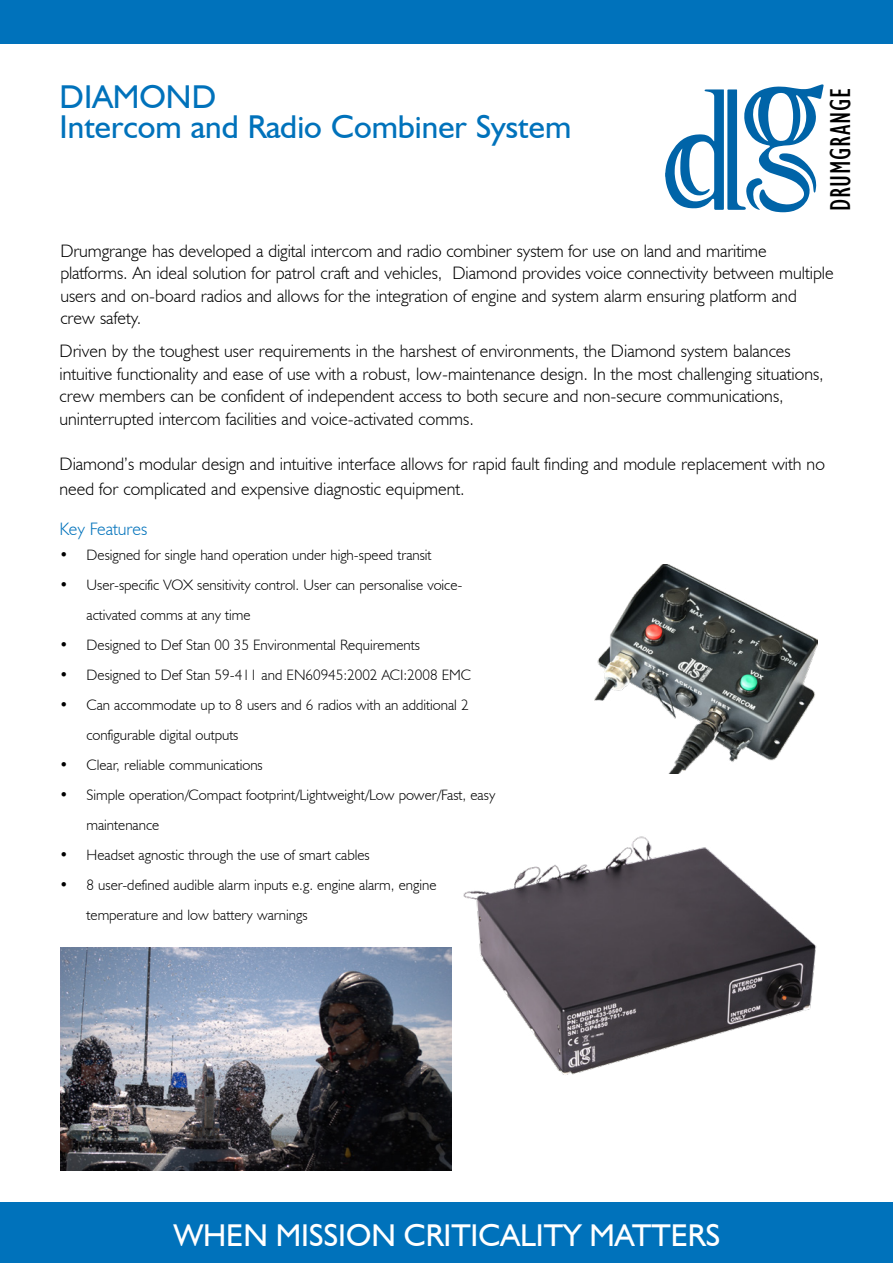
<style>
.page{position:relative;width:893px;height:1263px;background:#fff}
.page>*{position:absolute;margin:0;border:0;box-sizing:border-box;transform-origin:0 0}
.t1{font:33px/30px "Humanist 521 BT";color:#0072bb}
.t2{font:31.5px "Humanist 521 BT";color:#fff}
.t3{font:condensed 29.55px "Gill Sans";letter-spacing:.025em;color:#000}
.t4{font:300 18px/22.5px "Humanist 521 BT";color:#000}
.t5{font:300 18px "Humanist 521 BT";color:#0072bb}
.t6{font:300 15px/30px "Humanist 521 BT";color:#000}
</style>
<div class="page">
<div style="left:0;top:0;width:893px;height:44px;background:#0072bb"></div>
<div style="left:0;top:1202px;width:893px;height:61px;background:#0072bb"></div>
<svg style="left:665px;top:84px;width:159px;height:128px"></svg>
<img style="left:463px;top:836px;width:354px;height:239px">
<img style="left:595px;top:565px;width:222px;height:209px">
<img style="left:60px;top:947px;width:391px;height:223px">
<h1 class="t1" style="left:60px;top:81px;width:513px">DIAMOND<br>Intercom and Radio Combiner System</h1>
<h3 class="t3" style="left:823px;top:211px;width:126px;rotate:-90deg">DRUMGRANGE</h3>
<p class="t4" style="left:60px;top:239px;width:775px">Drumgrange has developed a digital intercom and radio combiner system for use on land and maritime platforms. An ideal solution for patrol craft and vehicles, Diamond provides voice connectivity between multiple users and on-board radios and allows for the integration of engine and system alarm ensuring platform and crew safety.</p>
<p class="t4" style="left:60px;top:340px;width:766px">Driven by the toughest user requirements in the harshest of environments, the Diamond system balances intuitive functionality and ease of use with a robust, low-maintenance design. In the most challenging situations, crew members can be confident of independent access to both secure and non-secure communications, uninterrupted intercom facilities and voice-activated comms.</p>
<p class="t4" style="left:60px;top:451px;width:767px;line-height:25.5px">Diamond’s modular design and intuitive interface allows for rapid fault finding and module replacement with no need for complicated and expensive diagnostic equipment.</p>
<p class="t5" style="left:60px;top:518px;width:89px">Key Features</p>
<p class="t6" style="left:60px;top:540px;width:374px">• Designed for single hand operation under high-speed transit</p>
<p class="t6" style="left:87px;top:570px;width:377px;text-indent:-27px">• User-specific VOX sensitivity control. User can personalise voice&shy;activated comms at any time</p>
<p class="t6" style="left:60px;top:630px;width:362px">• Designed to Def Stan 00 35 Environmental Requirements</p>
<p class="t6" style="left:60px;top:660px;width:413px">• Designed to Def Stan 59-411 and EN60945:2002 ACI:2008 EMC</p>
<p class="t6" style="left:87px;top:690px;width:384px;text-indent:-27px">• Can accommodate up to 8 users and 6 radios with an additional 2 configurable digital outputs</p>
<p class="t6" style="left:60px;top:750px;width:205px">• Clear, reliable communications</p>
<p class="t6" style="left:87px;top:780px;width:410px;text-indent:-27px">• Simple operation/Compact footprint/Lightweight/Low power/Fast, easy maintenance</p>
<p class="t6" style="left:60px;top:840px;width:312px">• Headset agnostic through the use of smart cables</p>
<p class="t6" style="left:87px;top:870px;width:352px;text-indent:-27px">• 8 user-defined audible alarm inputs e.g. engine alarm, engine temperature and low battery warnings</p>
<h2 class="t2" style="left:51px;top:1213px;width:286px">INNOVATIVE SOLUT</h2>
<h2 class="t2" style="left:393px;top:1213px;width:451px">S FOR THE DEFENC INDUSTRY</h2>
<h2 class="t2" style="left:174px;top:1216px;width:548px">WHEN MISSION CRITICALITY MATTERS</h2>
</div>
